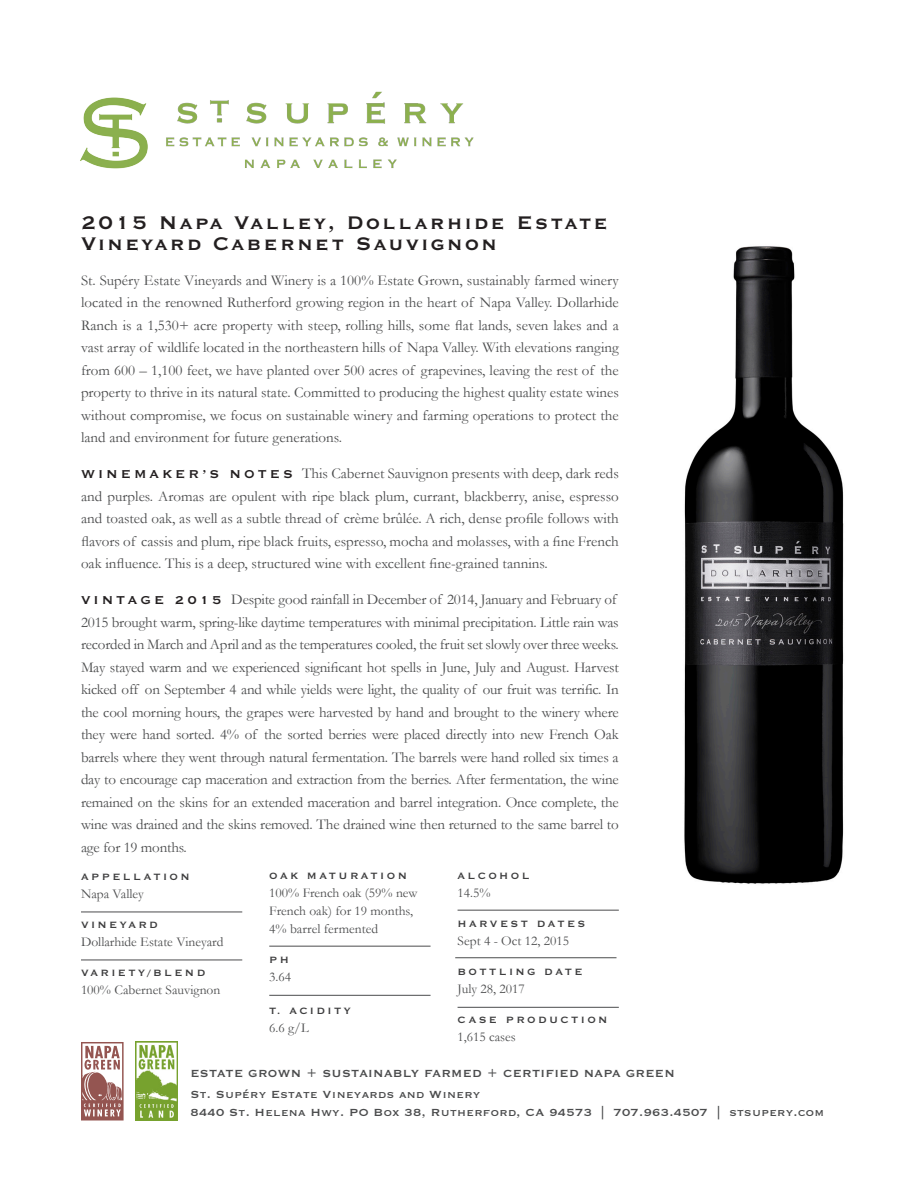
<style>
.page{position:relative;width:918px;height:1188px;background:#fff}
.page>*{position:absolute;margin:0;border:0;box-sizing:border-box;transform-origin:0 0}
.t1{font:700 24px/21px "Copperplate Gothic BT";letter-spacing:.08em;color:#231f20}
._2_-_Body_Copy{font:15px/22.5px "Garamond";letter-spacing:-.015em;color:#4b4c4d;text-align:justify}
._5_-_NO_rule_under{font:13.5px/18px "Garamond";color:#4b4c4d}
._6_-_Contact{font:13.5px "Copperplate Gothic Std 31 BC";letter-spacing:.025em;color:#4b4c4d}
._5_-_rule_under{font:13.5px "Garamond";color:#4b4c4d}
._6_-_Six_Pillars{font:700 13.5px "Copperplate Gothic BT";letter-spacing:.025em;color:#4b4c4d}
._5_-_NO_rule_under-2{font:700 12px "Copperplate Gothic BT";letter-spacing:.2em;color:#3e3e3f}
.s1{font-family:"Copperplate Gothic BT";font-weight:700;color:#231f20}
</style>
<div class="page">
<img style="left:684px;top:246px;width:160px;height:638px">
<svg style="left:81px;top:1042px;width:43px;height:78px"></svg>
<img style="left:166px;top:91px;width:308px;height:78px">
<img style="left:80px;top:97px;width:68px;height:72px">
<img style="left:135px;top:1042px;width:43px;height:78px">
<hr style="left:81px;top:912px;width:161px;height:1px;background:#4b4c4d">
<hr style="left:81px;top:960px;width:161px;height:1px;background:#4b4c4d">
<hr style="left:269px;top:995px;width:162px;height:1px;background:#4b4c4d">
<hr style="left:458px;top:1007px;width:161px;height:1px;background:#4b4c4d">
<hr style="left:458px;top:910px;width:161px;height:1px;background:#4b4c4d">
<hr style="left:269px;top:946px;width:162px;height:1px;background:#4b4c4d">
<hr style="left:455px;top:957px;width:162px;height:1px;background:#4b4c4d">
<p class="t1" style="left:81px;top:212px;width:529px">2015 Napa Valley, Dollarhide Estate<br>Vineyard Cabernet Sauvignon</p>
<p class="_2_-_Body_Copy" style="left:81px;top:269px;width:539px">St. Supéry Estate Vineyards and Winery is a 100% Estate Grown, sustainably farmed winery located in the renowned Rutherford growing region in the heart of Napa Valley. Dollarhide Ranch is a 1,530+ acre property with steep, rolling hills, some flat lands, seven lakes and a vast array of wildlife located in the northeastern hills of Napa Valley. With elevations ranging from 600 – 1,100 feet, we have planted over 500 acres of grapevines, leaving the rest of the property to thrive in its natural state. Committed to producing the highest quality estate wines without compromise, we focus on sustainable winery and farming operations to protect the land and environment for future generations.</p>
<p class="_2_-_Body_Copy" style="left:81px;top:462px;width:539px"><span class="s1">W I N E M A K E R ’ S N O T E S</span> This Cabernet Sauvignon presents with deep, dark reds and purples. Aromas are opulent with ripe black plum, currant, blackberry, anise, espresso and toasted oak, as well as a subtle thread of crème brûlée. A rich, dense profile follows with flavors of cassis and plum, ripe black fruits, espresso, mocha and molasses, with a fine French oak influence. This is a deep, structured wine with excellent fine-grained tannins.</p>
<p class="_2_-_Body_Copy" style="left:81px;top:588px;width:537px"><span class="s1">V I N T A G E 2 0 1 5</span> Despite good rainfall in December of 2014, January and February of</p>
<p class="_2_-_Body_Copy" style="left:81px;top:611px;width:539px">2015 brought warm, spring-like daytime temperatures with minimal precipitation. Little rain was</p>
<p class="_2_-_Body_Copy" style="left:81px;top:633px;width:539px">recorded in March and April and as the temperatures cooled, the fruit set slowly over three weeks.</p>
<p class="_2_-_Body_Copy" style="left:81px;top:656px;width:539px">May stayed warm and we experienced significant hot spells in June, July and August. Harvest kicked off on September 4 and while yields were light, the quality of our fruit was terrific. In the cool morning hours, the grapes were harvested by hand and brought to the winery where they were hand sorted. 4% of the sorted berries were placed directly into new French Oak barrels where they went through natural fermentation. The barrels were hand rolled six times a day to encourage cap maceration and extraction from the berries. After fermentation, the wine remained on the skins for an extended maceration and barrel integration. Once complete, the wine was drained and the skins removed. The drained wine then returned to the same barrel to age for 19 months.</p>
<p class="_5_-_NO_rule_under-2" style="left:81px;top:870px;width:110px">APPELLATION</p>
<p class="_5_-_rule_under" style="left:81px;top:885px;width:64px">Napa Valley</p>
<p class="_5_-_NO_rule_under-2" style="left:81px;top:918px;width:78px">VINEYARD</p>
<p class="_5_-_rule_under" style="left:81px;top:933px;width:144px">Dollarhide Estate Vineyard</p>
<p class="_5_-_NO_rule_under-2" style="left:81px;top:966px;width:126px">VARIETY/BLEND</p>
<p class="_5_-_NO_rule_under" style="left:81px;top:980px;width:141px">100% Cabernet Sauvignon</p>
<p class="_5_-_NO_rule_under-2" style="left:269px;top:870px;width:139px">OAK MATURATION</p>
<p class="_5_-_NO_rule_under" style="left:269px;top:884px;width:150px">100% French oak (59% new<br>French oak) for 19 months,<br>4% barrel fermented</p>
<p class="_5_-_NO_rule_under-2" style="left:269px;top:954px;width:21px">PH</p>
<p class="_5_-_rule_under" style="left:269px;top:968px;width:23px">3.64</p>
<p class="_5_-_NO_rule_under-2" style="left:269px;top:1005px;width:83px">T. ACIDITY</p>
<p class="_5_-_NO_rule_under" style="left:269px;top:1019px;width:41px">6.6 g/L</p>
<p class="_5_-_NO_rule_under-2" style="left:458px;top:870px;width:73px">ALCOHOL</p>
<p class="_5_-_NO_rule_under" style="left:458px;top:884px;width:35px">14.5%</p>
<p class="_5_-_NO_rule_under-2" style="left:458px;top:918px;width:129px">HARVEST DATES</p>
<p class="_5_-_NO_rule_under" style="left:458px;top:932px;width:113px">Sept 4 - Oct 12, 2015</p>
<p class="_5_-_NO_rule_under-2" style="left:458px;top:966px;width:127px">BOTTLING DATE</p>
<p class="_5_-_rule_under" style="left:458px;top:980px;width:69px">July 28, 2017</p>
<p class="_5_-_NO_rule_under-2" style="left:458px;top:1014px;width:152px">CASE PRODUCTION</p>
<p class="_5_-_NO_rule_under" style="left:458px;top:1028px;width:60px">1,615 cases</p>
<p class="_6_-_Six_Pillars" style="left:190px;top:1066px;width:486px">ESTATE GROWN + SUSTAINABLY FARMED + CERTIFIED NAPA GREEN</p>
<p class="_6_-_Contact" style="left:190px;top:1088px;width:292px">St. Supéry Estate Vineyards and Winery</p>
<p class="_6_-_Contact" style="left:190px;top:1106px;width:635px">8440 St. Helena Hwy. PO Box 38, Rutherford, CA 94573 | 707.963.4507 | stsupery.com</p>
</div>
